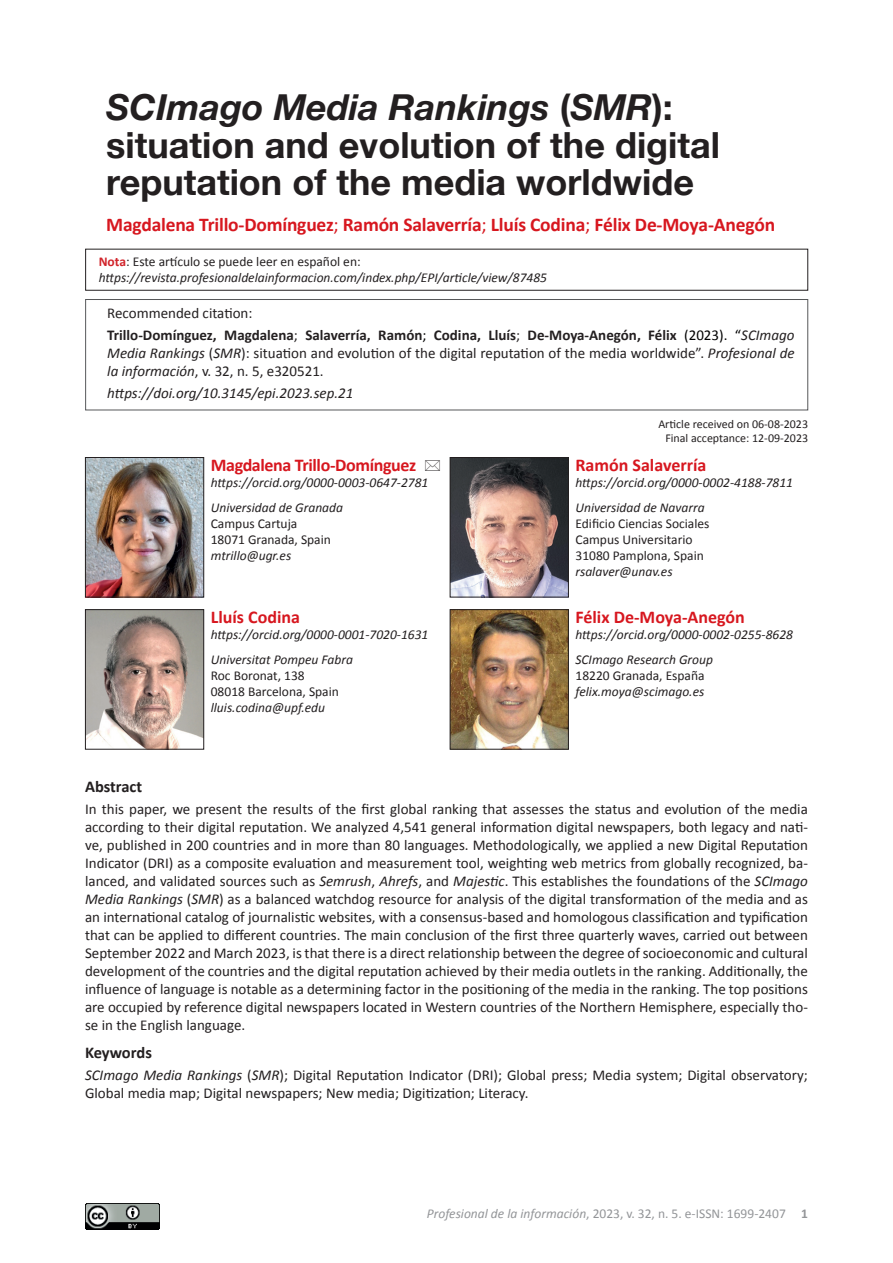
<style>
.page{position:relative;width:893px;height:1263px;background:#fff}
.page>*{position:absolute;margin:0;border:0;box-sizing:border-box;transform-origin:0 0}
.t1{font:700 36px/37.5px "Helvetica Neue";color:#231f20}
.t2{font:700 19.5px "Calibri";letter-spacing:-.01em;color:#d7171f}
.t3{font:700 18px "Calibri";color:#d7171f}
.t4{font:700 18px "Calibri";letter-spacing:-.02em;color:#d7171f}
.t5{font:700 16.5px "Calibri";letter-spacing:-.005em;color:#231f20}
.t6{font:15px/18px "Calibri";color:#231f20}
.t7{font:700 15px/22.2px "Calibri";color:#231f20}
.t8{font:italic 15px "Calibri";color:#231f20}
.t9{font:italic 13.5px/24.8px "Calibri";color:#231f20}
.t10{font:13.5px/16.2px "Calibri";color:#231f20}
.t11{font:13.5px "Calibri";color:#939598}
.t12{font:12px/14.4px "Calibri";color:#231f20;text-align:center}
.s1{font-style:italic}
.s2{font-weight:400}
.s3{font-weight:700;font-style:normal;color:#d1232a}
.s4{font-style:normal}
.s5{font-weight:400;color:#000001}
.s6{font-weight:400;font-style:italic}
.s7{font-weight:700}
</style>
<div class="page">
<div style="left:85px;top:299px;width:723px;height:111px;border:1px solid #57585a"></div>
<img style="left:87px;top:459px;width:115px;height:136px">
<div style="left:85px;top:457px;width:119px;height:140px;border:1px solid #231f20"></div>
<div style="left:85px;top:249px;width:723px;height:42px;border:1px solid #231f20"></div>
<img style="left:452px;top:459px;width:115px;height:136px">
<div style="left:450px;top:457px;width:119px;height:140px;border:1px solid #231f20"></div>
<img style="left:86px;top:1203px;width:74px;height:26px">
<img style="left:87px;top:611px;width:115px;height:136px">
<div style="left:85px;top:609px;width:119px;height:140px;border:1px solid #231f20"></div>
<img style="left:452px;top:611px;width:115px;height:136px">
<div style="left:450px;top:609px;width:119px;height:140px;border:1px solid #231f20"></div>
<h1 class="t1" style="left:106px;top:90px;width:615px"><span class="s1">SCImago Media Rankings</span> (<span class="s1">SMR</span>): situation and evolution of the digital reputation of the media worldwide</h1>
<h2 class="t2" style="left:106px;top:213px;width:670px">Magdalena Trillo-Domínguez<span class="s2">;</span> Ramón Salaverría<span class="s2">;</span> Lluís Codina<span class="s2">;</span> Félix De-Moya-Anegón</h2>
<p class="t9" style="left:99px;top:252px;width:450px;line-height:16.2px"><span class="s3">Nota</span><span class="s4">: Este artículo se puede leer en español en: </span>https://revista.profesionaldelainformacion.com/index.php/EPI/article/view/87485</p>
<p class="t7" style="left:107px;top:301px;width:689px"><span class="s2">Recommended citation:<br></span>Trillo-Domínguez, Magdalena<span class="s2">;</span> Salaverría, Ramón<span class="s5">;</span> Codina, Lluís<span class="s2">;</span> De-Moya-Anegón, Félix <span class="s5">(2023). “</span><span class="s6">SCImago</span></p>
<p class="t6" style="left:107px;top:343px;width:689px"><span class="s1">Media Rankings</span> (<span class="s1">SMR</span>): situation and evolution of the digital reputation of the media worldwide”. <span class="s1">Profesional de la información</span>, v. 32, n. 5, e320521.</p>
<p class="t8" style="left:107px;top:384px;width:248px">https://doi.org/10.3145/epi.2023.sep.21</p>
<p class="t12" style="left:658px;top:416px;width:151px">Article received on 06-08-2023<br>Final acceptance: 12-09-2023</p>
<p class="t4" style="left:211px;top:453px;width:207px">Magdalena Trillo-Domínguez</p>
<p class="t9" style="left:211px;top:469px;width:219px">https://orcid.org/0000-0003-0647-2781<br>Universidad de Granada</p>
<p class="t10" style="left:211px;top:514px;width:122px">Campus Cartuja<br>18071 Granada, Spain</p>
<p class="t9" style="left:211px;top:543px;width:82px">mtrillo@ugr.es</p>
<p class="t3" style="left:575px;top:453px;width:133px">Ramón Salaverría</p>
<p class="t9" style="left:575px;top:469px;width:219px">https://orcid.org/0000-0002-4188-7811<br>Universidad de Navarra</p>
<p class="t10" style="left:575px;top:514px;width:136px">Edificio Ciencias Sociales<br>Campus Universitario<br>31080 Pamplona, Spain</p>
<p class="t9" style="left:575px;top:559px;width:99px">rsalaver@unav.es</p>
<p class="t3" style="left:211px;top:606px;width:91px">Lluís Codina</p>
<p class="t9" style="left:211px;top:621px;width:219px">https://orcid.org/0000-0001-7020-1631<br>Universitat Pompeu Fabra</p>
<p class="t10" style="left:211px;top:667px;width:130px">Roc Boronat, 138<br>08018 Barcelona, Spain</p>
<p class="t9" style="left:211px;top:695px;width:116px">lluis.codina@upf.edu</p>
<p class="t3" style="left:575px;top:606px;width:171px">Félix De-Moya-Anegón</p>
<p class="t9" style="left:575px;top:621px;width:219px">https://orcid.org/0000-0002-0255-8628<br>SCImago Research Group</p>
<p class="t10" style="left:575px;top:667px;width:131px">18220 Granada, España</p>
<p class="t9" style="left:575px;top:678px;width:130px">felix.moya@scimago.es</p>
<p class="t5" style="left:85px;top:776px;width:59px">Abstract</p>
<p class="t6" style="left:85px;top:799px;width:724px;text-align:justify">In this paper, we present the results of the first global ranking that assesses the status and evolution of the media according to their digital reputation. We analyzed 4,541 general information digital newspapers, both legacy and nati&shy;ve, published in 200 countries and in more than 80 languages. Methodologically, we applied a new Digital Reputation Indicator (DRI) as a composite evaluation and measurement tool, weighting web metrics from globally recognized, ba&shy;lanced, and validated sources such as <span class="s1">Semrush</span>, <span class="s1">Ahrefs</span>, and <span class="s1">Majestic</span>. This establishes the foundations of the <span class="s1">SCImago Media Rankings</span> (<span class="s1">SMR</span>) as a balanced watchdog resource for analysis of the digital transformation of the media and as an international catalog of journalistic websites, with a consensus-based and homologous classification and typification that can be applied to different countries. The main conclusion of the first three quarterly waves, carried out between September 2022 and March 2023, is that there is a direct relationship between the degree of socioeconomic and cultural development of the countries and the digital reputation achieved by their media outlets in the ranking. Additionally, the influence of language is notable as a determining factor in the positioning of the media in the ranking. The top positions are occupied by reference digital newspapers located in Western countries of the Northern Hemisphere, especially tho&shy;se in the English language.</p>
<p class="t5" style="left:85px;top:1042px;width:68px">Keywords</p>
<p class="t6" style="left:85px;top:1066px;width:724px"><span class="s1">SCImago Media Rankings</span> (<span class="s1">SMR</span>); Digital Reputation Indicator (DRI); Global press; Media system; Digital observatory;<br>Global media map; Digital newspapers; New media; Digitization; Literacy.</p>
<p class="t11" style="left:427px;top:1205px;width:383px"><span class="s1">Profesional de la información</span>, 2023, v. 32, n. 5. e-ISSN: 1699-2407 <span class="s7">1</span></p>
</div>
